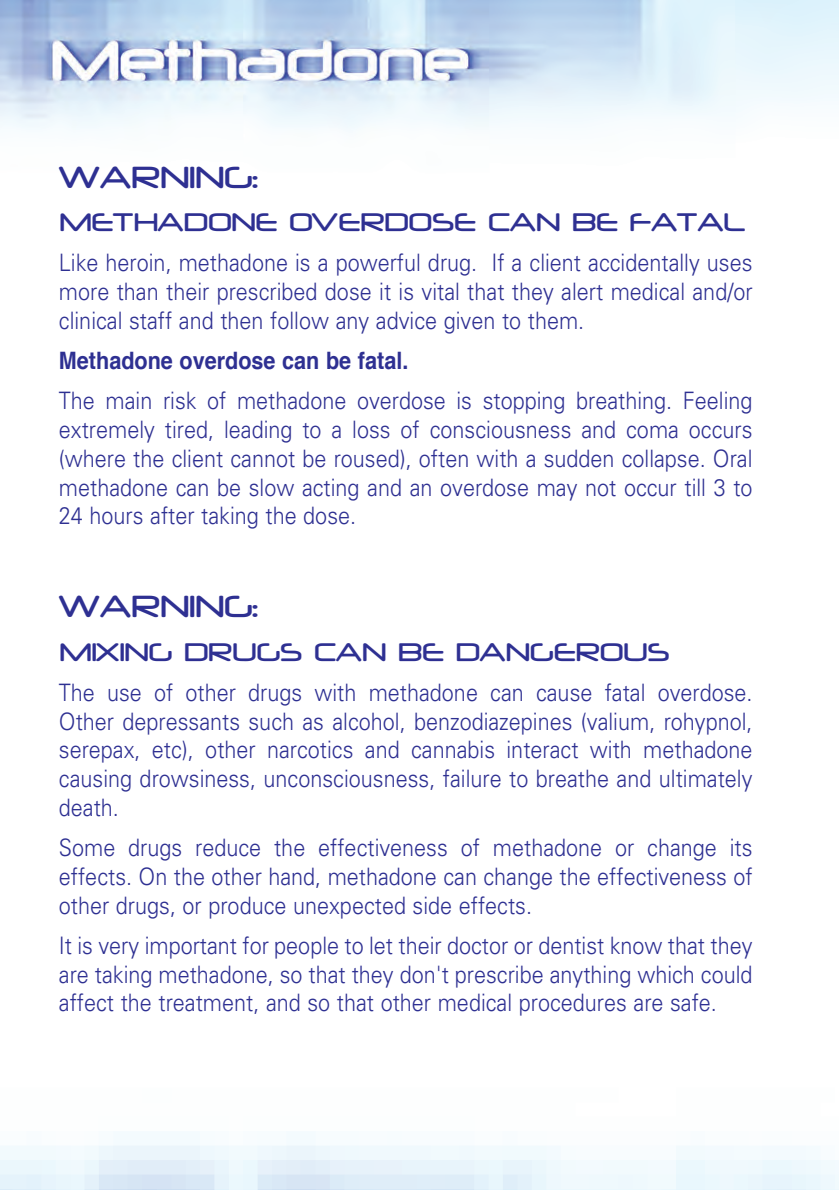
<style>
.page{position:relative;width:839px;height:1191px;background:#fff}
.page>*{position:absolute;margin:0;border:0;box-sizing:border-box;transform-origin:0 0}
.t1{font:500 36px "Neuropol";color:#2e3092}
.t2{font:500 30px "Neuropol";color:#2e3092}
.t3{font:300 24px/28.8px "Univers";color:#2e3092;text-align:justify;scale:.9 1}
.t4{font:700 24px "Helvetica";color:#2e3092;scale:.9 1}
</style>
<div class="page">
<img style="left:0;top:0;width:839px;height:131px">
<h1 class="t1" style="left:59px;top:154px;width:200px">WARNING:</h1>
<p class="t2" style="left:59px;top:203px;width:687px">METHADONE OVERDOSE CAN BE FATAL</p>
<p class="t3" style="left:59px;top:251px;width:772px">Like heroin, methadone is a powerful drug. If a client accidentally uses more than their prescribed dose it is vital that they alert medical and/or clinical staff and then follow any advice given to them.</p>
<p class="t4" style="left:59px;top:351px;width:390px">Methadone overdose can be fatal.</p>
<p class="t3" style="left:59px;top:388px;width:772px">The main risk of methadone overdose is stopping breathing. Feeling extremely tired, leading to a loss of consciousness and coma occurs (where the client cannot be roused), often with a sudden collapse. Oral methadone can be slow acting and an overdose may not occur till 3 to 24 hours after taking the dose.</p>
<h1 class="t1" style="left:59px;top:584px;width:200px">WARNING:</h1>
<p class="t2" style="left:59px;top:633px;width:611px">MIXING DRUGS CAN BE DANGEROUS</p>
<p class="t3" style="left:59px;top:680px;width:772px">The use of other drugs with methadone can cause fatal overdose.<br>Other depressants such as alcohol, benzodiazepines (valium, rohypnol, serepax, etc), other narcotics and cannabis interact with methadone causing drowsiness, unconsciousness, failure to breathe and ultimately death.</p>
<p class="t3" style="left:59px;top:835px;width:772px">Some drugs reduce the effectiveness of methadone or change its effects. On the other hand, methadone can change the effectiveness of other drugs, or produce unexpected side effects.</p>
<p class="t3" style="left:59px;top:933px;width:772px">It is very important for people to let their doctor or dentist know that they are taking methadone, so that they don't prescribe anything which could affect the treatment, and so that other medical procedures are safe.</p>
</div>
